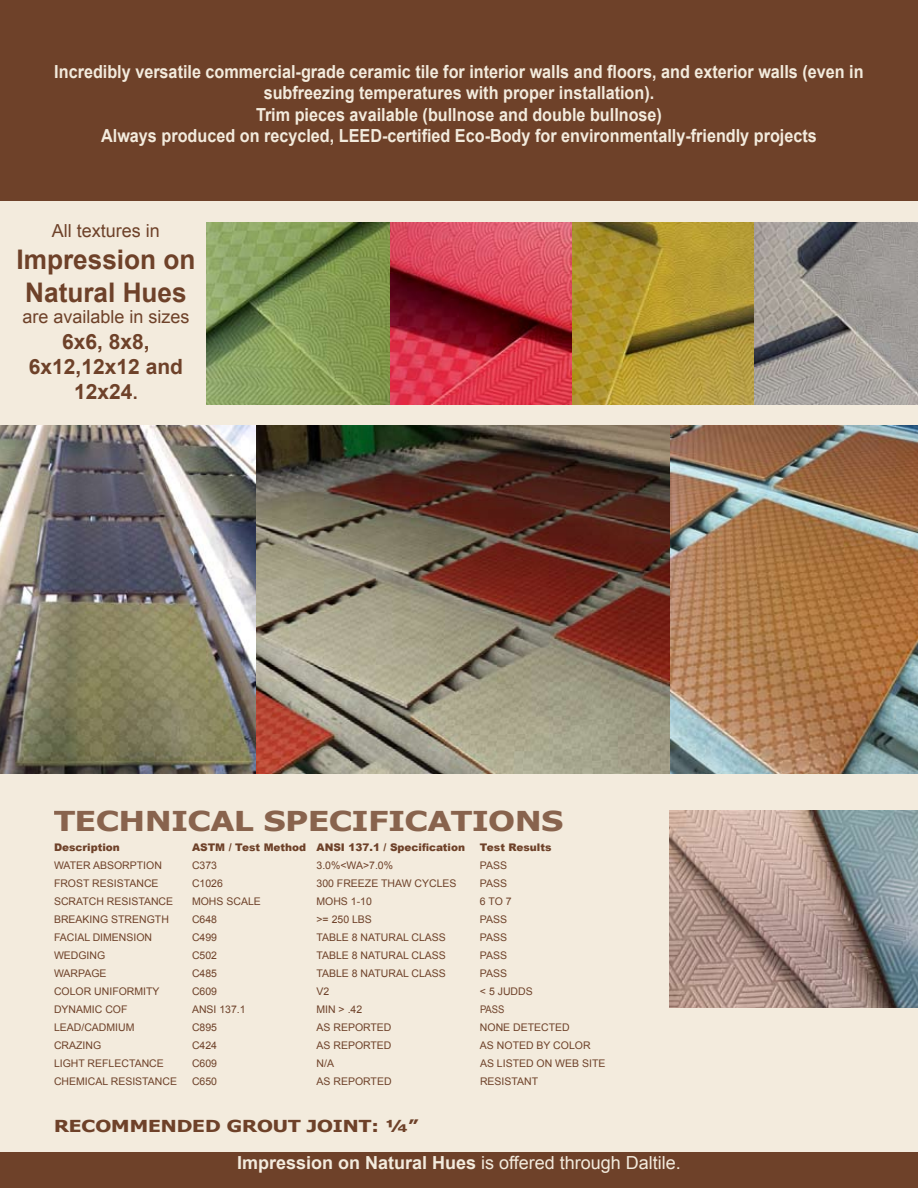
<style>
.page{position:relative;width:918px;height:1188px;background:#fff}
.page>*{position:absolute;margin:0;border:0;box-sizing:border-box;transform-origin:0 0}
.t1{font:700 27.45px "Tahoma";color:#6e4129;scale:1.25 1}
.t2{font:700 27px/32.4px "Arial";color:#6e4129;text-align:center}
.t3{font:700 21px/25.2px "Arial";color:#6e4129;text-align:center}
.t4{font:700 18px/21.6px "Arial";color:#f3ebdd;text-align:center;scale:.9 1}
.t5{font:18px "Arial";color:#f3ebdd}
.t6{font:18px "Arial";color:#6e4129}
.t7{font:700 16.5px "Tahoma";color:#6e4129;scale:1.25 1}
.t8{font:10.5px "Arial";color:#6e4129}
.t9{font:900 10.5px "Arial";color:#6e4129}
.t10{font:10.5px "Arial";color:#6e4129;scale:.9 1}
.s1{font-size:18px}
.s2{font-weight:700}
</style>
<div class="page">
<div style="left:0;top:181px;width:918px;height:1007px;background:#f3ebdd"></div>
<div style="left:0;top:0;width:918px;height:201px;background:#6e4129"></div>
<div style="left:0;top:1152px;width:918px;height:36px;background:#6e4129"></div>
<img style="left:206px;top:222px;width:712px;height:183px">
<img style="left:0;top:425px;width:673px;height:349px">
<img style="left:669px;top:810px;width:249px;height:197px">
<img style="left:671px;top:426px;width:247px;height:348px">
<p class="t4" style="left:54px;top:61px;width:901px">Incredibly versatile commercial-grade ceramic tile for interior walls and floors, and exterior walls (even in subfreezing temperatures with proper installation).<br>Trim pieces available (bullnose and double bullnose)<br>Always produced on recycled, LEED-certified Eco-Body for environmentally-friendly projects</p>
<h3 class="t6" style="left:52px;top:219px;width:110px">All textures in</h3>
<h2 class="t2" style="left:16px;top:245px;width:181px">Impression on<br>Natural Hues</h2>
<h3 class="t6" style="left:22px;top:305px;width:169px">are available in sizes</h3>
<h3 class="t3" style="left:29px;top:329px;width:156px">6x6, 8x8,<br>6x12,12x12 and<br>12x24<span class="s1">.</span></h3>
<h1 class="t1" style="left:54px;top:802px;width:409px">TECHNICAL SPECIFICATIONS</h1>
<p class="t9" style="left:54px;top:840px;width:67px">Description</p>
<p class="t9" style="left:192px;top:840px;width:275px">ASTM / Test Method ANSI 137.1 / Specification</p>
<p class="t9" style="left:480px;top:840px;width:73px">Test Results</p>
<p class="t8" style="left:54px;top:859px;width:109px">WATER ABSORPTION</p>
<p class="t8" style="left:192px;top:859px;width:27px">C373</p>
<p class="t8" style="left:316px;top:859px;width:78px">3.0%&lt;WA&gt;7.0%</p>
<p class="t8" style="left:480px;top:859px;width:29px">PASS</p>
<p class="t8" style="left:54px;top:877px;width:106px">FROST RESISTANCE</p>
<p class="t8" style="left:192px;top:877px;width:32px">C1026</p>
<p class="t8" style="left:316px;top:877px;width:142px">300 FREEZE THAW CYCLES</p>
<p class="t8" style="left:480px;top:877px;width:29px">PASS</p>
<p class="t8" style="left:54px;top:895px;width:121px">SCRATCH RESISTANCE</p>
<p class="t8" style="left:192px;top:895px;width:70px">MOHS SCALE</p>
<p class="t8" style="left:316px;top:895px;width:57px">MOHS 1-10</p>
<p class="t8" style="left:480px;top:895px;width:33px">6 TO 7</p>
<p class="t8" style="left:54px;top:913px;width:116px">BREAKING STRENGTH</p>
<p class="t8" style="left:192px;top:913px;width:27px">C648</p>
<p class="t8" style="left:316px;top:913px;width:57px">&gt;= 250 LBS</p>
<p class="t8" style="left:480px;top:913px;width:29px">PASS</p>
<p class="t8" style="left:54px;top:931px;width:100px">FACIAL DIMENSION</p>
<p class="t8" style="left:192px;top:931px;width:27px">C499</p>
<p class="t8" style="left:316px;top:931px;width:131px">TABLE 8 NATURAL CLASS</p>
<p class="t8" style="left:480px;top:931px;width:29px">PASS</p>
<p class="t8" style="left:54px;top:949px;width:53px">WEDGING</p>
<p class="t8" style="left:192px;top:949px;width:27px">C502</p>
<p class="t8" style="left:316px;top:949px;width:131px">TABLE 8 NATURAL CLASS</p>
<p class="t8" style="left:480px;top:949px;width:29px">PASS</p>
<p class="t8" style="left:54px;top:967px;width:54px">WARPAGE</p>
<p class="t8" style="left:192px;top:967px;width:27px">C485</p>
<p class="t8" style="left:316px;top:967px;width:131px">TABLE 8 NATURAL CLASS</p>
<p class="t8" style="left:480px;top:967px;width:29px">PASS</p>
<p class="t8" style="left:54px;top:985px;width:107px">COLOR UNIFORMITY</p>
<p class="t8" style="left:192px;top:985px;width:27px">C609</p>
<p class="t8" style="left:316px;top:985px;width:14px">V2</p>
<p class="t8" style="left:480px;top:985px;width:54px">&lt; 5 JUDDS</p>
<p class="t8" style="left:54px;top:1003px;width:75px">DYNAMIC COF</p>
<p class="t8" style="left:192px;top:1003px;width:55px">ANSI 137.1</p>
<p class="t8" style="left:316px;top:1003px;width:47px">MIN &gt; .42</p>
<p class="t10" style="left:480px;top:1003px;width:29px">PASS</p>
<p class="t8" style="left:54px;top:1021px;width:82px">LEAD/CADMIUM</p>
<p class="t8" style="left:192px;top:1021px;width:27px">C895</p>
<p class="t8" style="left:316px;top:1021px;width:77px">AS REPORTED</p>
<p class="t8" style="left:480px;top:1021px;width:91px">NONE DETECTED</p>
<p class="t8" style="left:54px;top:1039px;width:49px">CRAZING</p>
<p class="t8" style="left:192px;top:1039px;width:27px">C424</p>
<p class="t8" style="left:316px;top:1039px;width:77px">AS REPORTED</p>
<p class="t8" style="left:480px;top:1039px;width:112px">AS NOTED BY COLOR</p>
<p class="t8" style="left:54px;top:1057px;width:111px">LIGHT REFLECTANCE</p>
<p class="t8" style="left:192px;top:1057px;width:27px">C609</p>
<p class="t8" style="left:316px;top:1057px;width:19px">N/A</p>
<p class="t8" style="left:480px;top:1057px;width:127px">AS LISTED ON WEB SITE</p>
<p class="t8" style="left:54px;top:1075px;width:125px">CHEMICAL RESISTANCE</p>
<p class="t8" style="left:192px;top:1075px;width:27px">C650</p>
<p class="t8" style="left:317px;top:1075px;width:77px">AS REPORTED</p>
<p class="t8" style="left:480px;top:1075px;width:60px">RESISTANT</p>
<h3 class="t7" style="left:54px;top:1114px;width:293px">RECOMMENDED GROUT JOINT: ¼”</h3>
<h3 class="t5" style="left:237px;top:1151px;width:445px"><span class="s2">Impression on Natural Hues</span> is offered through Daltile.</h3>
</div>
